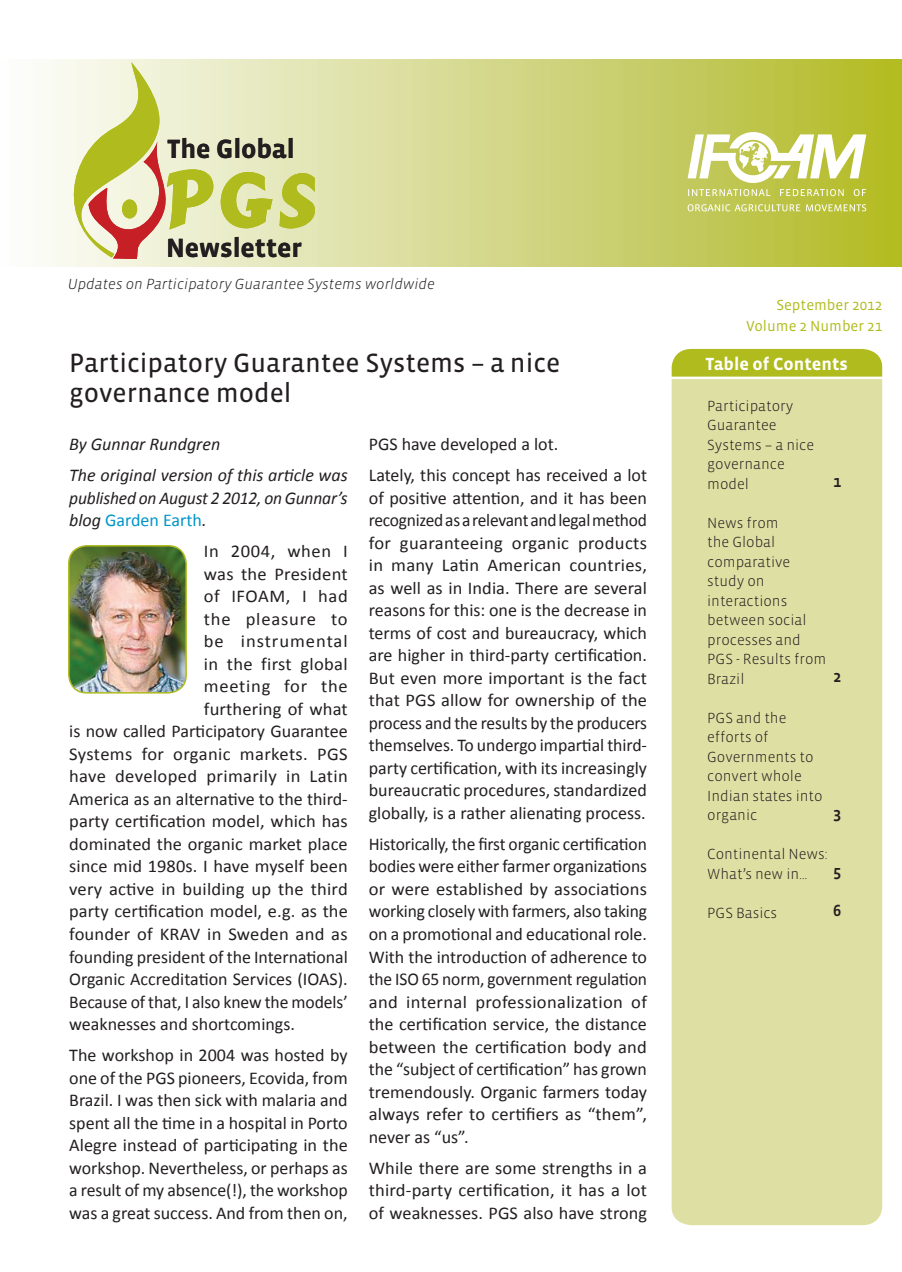
<style>
.page{position:relative;width:902px;height:1272px;background:#fff}
.page>*{position:absolute;margin:0;border:0;box-sizing:border-box;transform-origin:0 0}
.t1{font:27px/30px "Vista Sans OT";color:#231f20}
.t2{font:700 27px "Vista Sans OT";letter-spacing:-.005em;color:#231f20}
.t3{font:18px/22.5px "Calibri";color:#231f20;text-align:justify}
.t4{font:italic 18px/31px "Calibri";color:#231f20}
.t5{font:18px "Calibri";letter-spacing:.02em;color:#231f20}
.t6{font:18px "Calibri";letter-spacing:.03em;color:#231f20}
.t7{font:700 18px "Vista Sans OT";color:#fff}
.t8{font:18px "Calibri";letter-spacing:.055em;color:#231f20}
.t9{font:18px "Calibri";letter-spacing:.045em;color:#231f20}
.t10{font:18px "Calibri";letter-spacing:.04em;color:#231f20}
.t11{font:500 16.5px "Vista Sans OT";color:#231f20}
.t12{font:300 15px/19.5px "Vista Sans OT";color:#231f20}
.t13{font:italic 300 15px "Vista Sans OT";color:#231f20}
.t14{font:15px/21px "Vista Sans OT";color:#b0bb1d;text-align:right}
.s1{font-style:normal;color:#0095c9}
</style>
<div class="page">
<img style="left:69px;top:546px;width:117px;height:146px">
<div style="left:68px;top:545px;width:119px;height:148px;border:2px solid #b0bb1d;border-radius:18px"></div>
<div style="left:0;top:60px;width:901px;height:206px;background:linear-gradient(to right,#fdfeff,#b2b927)"></div>
<div style="left:671px;top:379px;width:211px;height:846px;background:#dee0a3"></div>
<div style="left:671px;top:349px;width:211px;height:27px;background:#b0bb1d"></div>
<svg style="left:74px;top:62px;width:241px;height:197px;background:#dedaa3"></svg>
<svg style="left:688px;top:189px;width:178px;height:7px"></svg>
<svg style="left:687px;top:204px;width:179px;height:7px"></svg>
<svg style="left:687px;top:132px;width:179px;height:51px"></svg>
<h1 class="t2" style="left:167px;top:135px;width:129px">The Global</h1>
<h1 class="t2" style="left:166px;top:234px;width:137px">Newsletter</h1>
<p class="t13" style="left:68px;top:277px;width:369px">Updates on Participatory Guarantee Systems worldwide</p>
<h1 class="t1" style="left:69px;top:348px;width:492px">Participatory Guarantee Systems – a nice governance model</h1>
<p class="t4" style="left:69px;top:428px;width:280px">By Gunnar Rundgren<br>The original version of this article was</p>
<p class="t4" style="left:69px;top:486px;width:280px;line-height:22.5px">published on August 2 2012, on Gunnar’s blog <span class="s1">Garden Earth</span>.</p>
<p class="t6" style="left:204px;top:540px;width:145px">In 2004, when I</p>
<p class="t3" style="left:204px;top:562px;width:145px">was the President</p>
<p class="t6" style="left:204px;top:585px;width:145px">of IFOAM, I had</p>
<p class="t9" style="left:204px;top:607px;width:145px">the pleasure to</p>
<p class="t8" style="left:204px;top:630px;width:145px">be instrumental</p>
<p class="t5" style="left:204px;top:652px;width:145px">in the first global</p>
<p class="t10" style="left:204px;top:675px;width:145px">meeting for the</p>
<p class="t3" style="left:204px;top:697px;width:145px">furthering of what</p>
<p class="t3" style="left:69px;top:720px;width:280px">is now called Participatory Guarantee</p>
<p class="t5" style="left:69px;top:742px;width:280px">Systems for organic markets. PGS</p>
<p class="t5" style="left:69px;top:765px;width:280px">have developed primarily in Latin</p>
<p class="t3" style="left:69px;top:787px;width:280px">America as an alternative to the third-</p>
<p class="t3" style="left:69px;top:810px;width:280px">party certification model, which has</p>
<p class="t3" style="left:69px;top:832px;width:280px">dominated the organic market place</p>
<p class="t3" style="left:69px;top:855px;width:280px">since mid 1980s. I have myself been</p>
<p class="t3" style="left:69px;top:877px;width:280px">very active in building up the third</p>
<p class="t3" style="left:69px;top:900px;width:280px">party certification model, e.g. as the</p>
<p class="t3" style="left:69px;top:922px;width:280px">founder of KRAV in Sweden and as</p>
<p class="t3" style="left:69px;top:945px;width:280px">founding president of the International</p>
<p class="t3" style="left:69px;top:967px;width:280px">Organic Accreditation Services (IOAS).</p>
<p class="t3" style="left:69px;top:990px;width:280px">Because of that, I also knew the models’</p>
<p class="t3" style="left:69px;top:1012px;width:227px">weaknesses and shortcomings.</p>
<p class="t3" style="left:69px;top:1043px;width:280px">The workshop in 2004 was hosted by one of the PGS pioneers, Ecovida, from Brazil. I was then sick with malaria and spent all the time in a hospital in Porto Alegre instead of participating in the workshop. Nevertheless, or perhaps as a result of my absence(!), the workshop was a great success. And from then on,</p>
<p class="t3" style="left:369px;top:429px;width:280px;line-height:31px">PGS have developed a lot.<br>Lately, this concept has received a lot</p>
<p class="t3" style="left:369px;top:486px;width:280px">of positive attention, and it has been recognized as a relevant and legal method for guaranteeing organic products in many Latin American countries, as well as in India. There are several reasons for this: one is the decrease in terms of cost and bureaucracy, which are higher in third-party certification.<br>But even more important is the fact that PGS allow for ownership of the process and the results by the producers themselves. To undergo impartial third&shy;party certification, with its increasingly bureaucratic procedures, standardized globally, is a rather alienating process.</p>
<p class="t3" style="left:369px;top:832px;width:280px">Historically, the first organic certification bodies were either farmer organizations or were established by associations working closely with farmers, also taking on a promotional and educational role.<br>With the introduction of adherence to the ISO 65 norm, government regulation and internal professionalization of the certification service, the distance between the certification body and the “subject of certification” has grown tremendously. Organic farmers today always refer to certifiers as “them”, never as “us”.</p>
<p class="t3" style="left:369px;top:1156px;width:280px">While there are some strengths in a third-party certification, it has a lot of weaknesses. PGS also have strong</p>
<p class="t14" style="left:746px;top:295px;width:137px">September 2012<br>Volume 2 Number 21</p>
<p class="t7" style="left:705px;top:355px;width:144px">Table of Contents</p>
<p class="t12" style="left:707px;top:396px;width:108px">Participatory<br>Guarantee<br>Systems – a nice governance model</p>
<p class="t11" style="left:833px;top:473px;width:10px">1</p>
<p class="t12" style="left:707px;top:513px;width:121px">News from<br>the Global comparative study on interactions between social processes and<br>PGS - Results from<br>Brazil</p>
<p class="t11" style="left:833px;top:668px;width:10px">2</p>
<p class="t12" style="left:707px;top:708px;width:117px">PGS and the efforts of<br>Governments to convert whole<br>Indian states into organic</p>
<p class="t11" style="left:833px;top:804px;width:10px">3</p>
<p class="t12" style="left:707px;top:844px;width:122px">Continental News:<br>What’s new in…</p>
<p class="t11" style="left:833px;top:863px;width:10px">5</p>
<p class="t12" style="left:707px;top:903px;width:72px">PGS Basics</p>
<p class="t11" style="left:833px;top:902px;width:10px">6</p>
</div>
